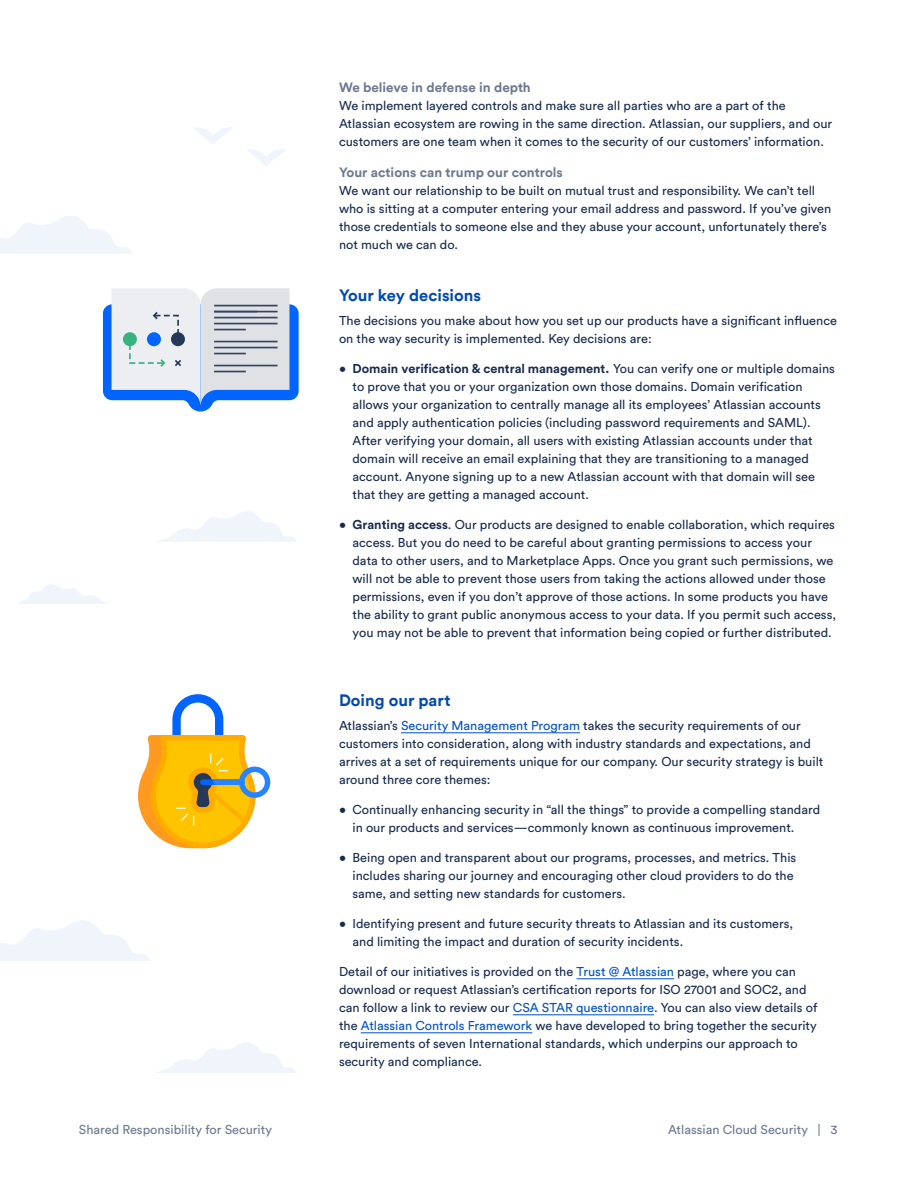
<style>
.page{position:relative;width:918px;height:1188px;background:#fff}
.page>*{position:absolute;margin:0;border:0;box-sizing:border-box;transform-origin:0 0}
.t1{font:700 16.5px "Circular";color:#0049b0}
.t2{font:700 13.5px "Circular";color:#6c798f}
.t3{font:12.75px/18px "Circular Pro";color:#172b4d}
.t4{font:12.75px "Circular Pro";color:#6c798f}
.s1{font-weight:700}
.s2{color:#0052cc}
</style>
<div class="page">
<svg style="left:138px;top:694px;width:132px;height:155px"></svg>
<svg style="left:103px;top:288px;width:196px;height:124px;background:#bacde8"></svg>
<hr style="left:401px;top:732px;width:179px;height:1px;background:#0052cc">
<hr style="left:577px;top:978px;width:97px;height:1px;background:#0052cc">
<hr style="left:513px;top:1014px;width:141px;height:1px;background:#0052cc">
<hr style="left:361px;top:1032px;width:171px;height:1px;background:#0052cc">
<p class="t2" style="left:339px;top:78px;width:193px">We believe in defense in depth</p>
<p class="t3" style="left:339px;top:96px;width:495px">We implement layered controls and make sure all parties who are a part of the<br>Atlassian ecosystem are rowing in the same direction. Atlassian, our suppliers, and our customers are one team when it comes to the security of our customers’ information.</p>
<p class="t2" style="left:339px;top:164px;width:225px">Your actions can trump our controls</p>
<p class="t3" style="left:339px;top:181px;width:494px">We want our relationship to be built on mutual trust and responsibility. We can’t tell who is sitting at a computer entering your email address and password. If you’ve given those credentials to someone else and they abuse your account, unfortunately there’s not much we can do.</p>
<p class="t1" style="left:339px;top:284px;width:144px">Your key decisions</p>
<p class="t3" style="left:339px;top:311px;width:499px">The decisions you make about how you set up our products have a significant influence on the way security is implemented. Key decisions are:</p>
<p class="t3" style="left:353px;top:359px;width:484px;text-indent:-14px">• <span class="s1">Domain verification &amp; central management.</span> You can verify one or multiple domains to prove that you or your organization own those domains. Domain verification allows your organization to centrally manage all its employees’ Atlassian accounts and apply authentication policies (including password requirements and SAML).<br>After verifying your domain, all users with existing Atlassian accounts under that domain will receive an email explaining that they are transitioning to a managed account. Anyone signing up to a new Atlassian account with that domain will see that they are getting a managed account.</p>
<p class="t3" style="left:353px;top:515px;width:485px;text-indent:-14px">• <span class="s1">Granting access</span>. Our products are designed to enable collaboration, which requires access. But you do need to be careful about granting permissions to access your data to other users, and to Marketplace Apps. Once you grant such permissions, we will not be able to prevent those users from taking the actions allowed under those permissions, even if you don’t approve of those actions. In some products you have the ability to grant public anonymous access to your data. If you permit such access, you may not be able to prevent that information being copied or further distributed.</p>
<p class="t1" style="left:339px;top:690px;width:113px">Doing our part</p>
<p class="t3" style="left:339px;top:716px;width:486px">Atlassian’s <span class="s2">Security Management Program</span> takes the security requirements of our customers into consideration, along with industry standards and expectations, and arrives at a set of requirements unique for our company. Our security strategy is built around three core themes:</p>
<p class="t3" style="left:353px;top:800px;width:469px;text-indent:-14px">• Continually enhancing security in “all the things” to provide a compelling standard in our products and services—commonly known as continuous improvement.</p>
<p class="t3" style="left:353px;top:848px;width:445px;text-indent:-14px">• Being open and transparent about our programs, processes, and metrics. This includes sharing our journey and encouraging other cloud providers to do the same, and setting new standards for customers.</p>
<p class="t3" style="left:353px;top:914px;width:442px;text-indent:-14px">• Identifying present and future security threats to Atlassian and its customers, and limiting the impact and duration of security incidents.</p>
<p class="t3" style="left:339px;top:962px;width:480px">Detail of our initiatives is provided on the <span class="s2">Trust @ Atlassian</span> page, where you can download or request Atlassian’s certification reports for ISO 27001 and SOC2, and can follow a link to review our <span class="s2">CSA STAR questionnaire</span>. You can also view details of the <span class="s2">Atlassian Controls Framework</span> we have developed to bring together the security requirements of seven International standards, which underpins our approach to security and compliance.</p>
<p class="t4" style="left:79px;top:1120px;width:195px">Shared Responsibility for Security</p>
<p class="t4" style="left:668px;top:1120px;width:171px">Atlassian Cloud Security | 3</p>
</div>
